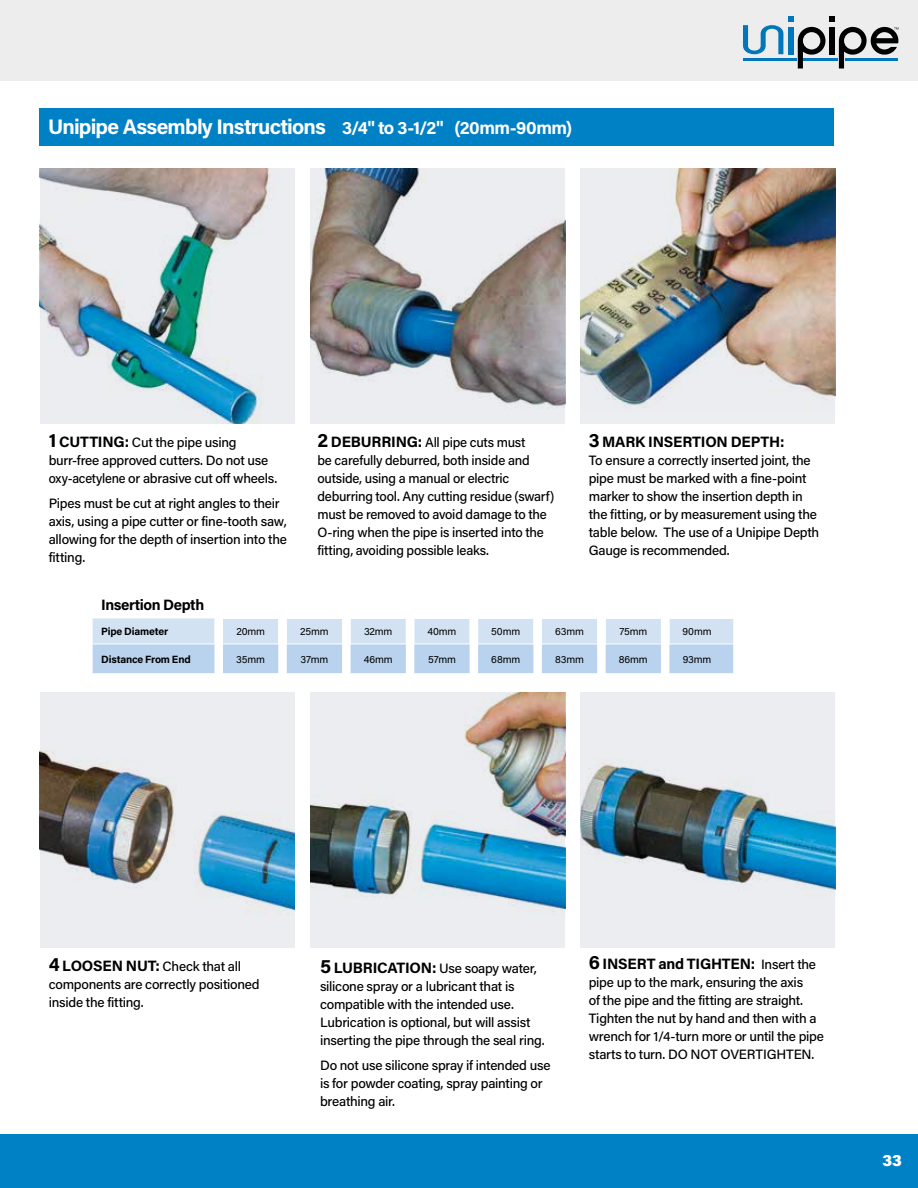
<style>
.page{position:relative;width:918px;height:1188px;background:#fff}
.page>*{position:absolute;margin:0;border:0;box-sizing:border-box;transform-origin:0 0}
.t1{font:700 21px "Acumin Pro";letter-spacing:-.035em;color:#fff}
.t2{font:900 16.5px "Acumin Pro";color:#fff}
.t3{font:700 15px "Acumin Pro";letter-spacing:-.015em;color:#000}
.t4{font:500 13.5px/18px "Acumin Pro";letter-spacing:-.02em;color:#000}
.t5{font:10.5px "Acumin Pro";letter-spacing:-.015em;color:#000}
.t6{font:700 10.5px "Acumin Pro";letter-spacing:-.015em;color:#000}
.s1{font-size:18px}
.s2{font-weight:700;font-size:19.5px}
.s3{font-weight:700;font-size:15px}
.s4{font-size:19.5px}
.s5{font-weight:500;font-size:13.5px}
</style>
<div class="page">
<div style="left:0;top:0;width:918px;height:81px;background:#ededee"></div>
<div style="left:0;top:1134px;width:918px;height:54px;background:#0080c5"></div>
<svg style="left:743px;top:16px;width:156px;height:53px"></svg>
<div style="left:39px;top:108px;width:795px;height:37px;background:#0080c5"></div>
<img style="left:40px;top:168px;width:255px;height:255px">
<img style="left:310px;top:168px;width:255px;height:255px">
<div style="left:580px;top:168px;width:256px;height:255px;background:#edeef1"></div>
<img style="left:580px;top:168px;width:256px;height:245px">
<img style="left:40px;top:692px;width:255px;height:255px">
<img style="left:310px;top:692px;width:256px;height:255px">
<img style="left:580px;top:692px;width:256px;height:255px">
<svg style="left:93px;top:618px;width:640px;height:56px;background:#cedff2"></svg>
<h1 class="t1" style="left:48px;top:112px;width:526px">Unipipe Assembly Instructions <span class="s1">3/4" to 3-1/2" (20mm-90mm)</span></h1>
<p class="t4" style="left:49px;top:433px;width:230px"><span class="s2">1</span> <span class="s3">CUTTING:</span> Cut the pipe using burr-free approved cutters. Do not use oxy-acetylene or abrasive cut off wheels.</p>
<p class="t4" style="left:49px;top:494px;width:240px">Pipes must be cut at right angles to their axis, using a pipe cutter or fine-tooth saw, allowing for the depth of insertion into the fitting.</p>
<p class="t4" style="left:318px;top:433px;width:238px"><span class="s2">2</span> <span class="s3">DEBURRING:</span> All pipe cuts must<br>be carefully deburred, both inside and outside, using a manual or electric deburring tool. Any cutting residue (swarf) must be removed to avoid damage to the O-ring when the pipe is inserted into the fitting, avoiding possible leaks.</p>
<p class="t3" style="left:589px;top:432px;width:197px"><span class="s4">3</span> MARK INSERTION DEPTH:</p>
<p class="t4" style="left:589px;top:451px;width:232px">To ensure a correctly inserted joint, the pipe must be marked with a fine-point marker to show the insertion depth in the fitting, or by measurement using the table below. The use of a Unipipe Depth Gauge is recommended.</p>
<p class="t3" style="left:101px;top:594px;width:105px">Insertion Depth</p>
<p class="t6" style="left:101px;top:624px;width:69px">Pipe Diameter</p>
<p class="t5" style="left:236px;top:624px;width:30px">20mm</p>
<p class="t5" style="left:300px;top:624px;width:30px">25mm</p>
<p class="t5" style="left:364px;top:624px;width:30px">32mm</p>
<p class="t5" style="left:428px;top:624px;width:30px">40mm</p>
<p class="t5" style="left:491px;top:624px;width:30px">50mm</p>
<p class="t5" style="left:555px;top:624px;width:30px">63mm</p>
<p class="t5" style="left:619px;top:624px;width:29px">75mm</p>
<p class="t5" style="left:683px;top:624px;width:30px">90mm</p>
<p class="t6" style="left:101px;top:652px;width:91px">Distance From End</p>
<p class="t5" style="left:236px;top:652px;width:30px">35mm</p>
<p class="t5" style="left:301px;top:652px;width:29px">37mm</p>
<p class="t5" style="left:364px;top:652px;width:30px">46mm</p>
<p class="t5" style="left:428px;top:652px;width:29px">57mm</p>
<p class="t5" style="left:491px;top:652px;width:30px">68mm</p>
<p class="t5" style="left:555px;top:652px;width:30px">83mm</p>
<p class="t5" style="left:619px;top:652px;width:30px">86mm</p>
<p class="t5" style="left:683px;top:652px;width:30px">93mm</p>
<p class="t4" style="left:49px;top:957px;width:212px"><span class="s2">4</span> <span class="s3">LOOSEN NUT:</span> Check that all components are correctly positioned inside the fitting.</p>
<p class="t4" style="left:320px;top:959px;width:226px"><span class="s2">5</span> <span class="s3">LUBRICATION:</span> Use soapy water, silicone spray or a lubricant that is compatible with the intended use.<br>Lubrication is optional, but will assist inserting the pipe through the seal ring.</p>
<p class="t4" style="left:320px;top:1056px;width:232px">Do not use silicone spray if intended use is for powder coating, spray painting or breathing air.</p>
<p class="t3" style="left:589px;top:954px;width:229px"><span class="s4">6</span> INSERT and TIGHTEN: <span class="s5">Insert the</span></p>
<p class="t4" style="left:589px;top:973px;width:237px">pipe up to the mark, ensuring the axis<br>of the pipe and the fitting are straight.<br>Tighten the nut by hand and then with a wrench for 1/4-turn more or until the pipe starts to turn. DO NOT OVERTIGHTEN.</p>
<p class="t2" style="left:876px;top:1149px;width:27px">3333</p>
</div>
